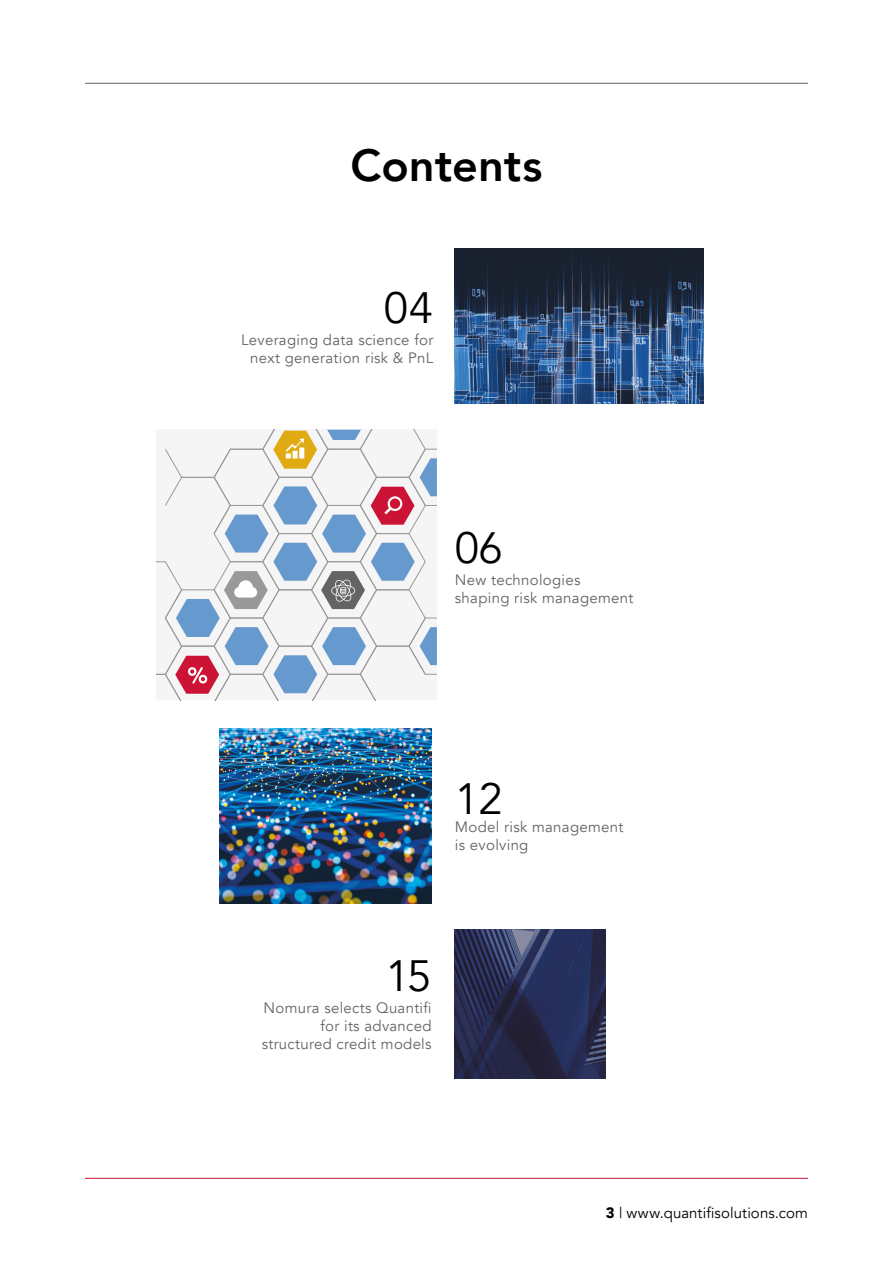
<style>
.page{position:relative;width:893px;height:1263px;background:#fff}
.page>*{position:absolute;margin:0;border:0;box-sizing:border-box;transform-origin:0 0}
.t1{font:800 45px "Avenir";color:#000}
.t2{font:43.8px "Avenir";letter-spacing:-.02em;color:#000}
.t3{font:15px/18px "Avenir";letter-spacing:.02em;color:#636466;text-align:right}
.t4{font:15px "Avenir";letter-spacing:.005em;color:#000}
.s1{font-weight:900}
</style>
<div class="page">
<hr style="left:85px;top:1178px;width:723px;height:1px;background:#c31632">
<img style="left:455px;top:249px;width:249px;height:155px">
<img style="left:220px;top:728px;width:212px;height:175px">
<svg style="left:157px;top:430px;width:280px;height:270px"></svg>
<img style="left:455px;top:929px;width:150px;height:149px">
<hr style="left:85px;top:83px;width:723px;height:1px;background:#636466">
<h1 class="t1" style="left:351px;top:147px;width:193px">Contents</h1>
<h2 class="t2" style="left:384px;top:289px;width:51px">04</h2>
<p class="t3" style="left:241px;top:331px;width:194px">Leveraging data science for next generation risk &amp; PnL</p>
<h2 class="t2" style="left:455px;top:530px;width:49px">06</h2>
<p class="t3" style="left:455px;top:573px;width:180px;text-align:left">New technologies shaping risk management</p>
<h2 class="t2" style="left:455px;top:781px;width:49px">12</h2>
<p class="t3" style="left:455px;top:818px;width:170px;text-align:left">Model risk management is evolving</p>
<h2 class="t2" style="left:386px;top:957px;width:48px">15</h2>
<p class="t3" style="left:262px;top:999px;width:171px">Nomura selects Quantifi for its advanced structured credit models</p>
<p class="t4" style="left:606px;top:1204px;width:204px"><span class="s1">3</span> | www.quantifisolutions.com</p>
</div>
